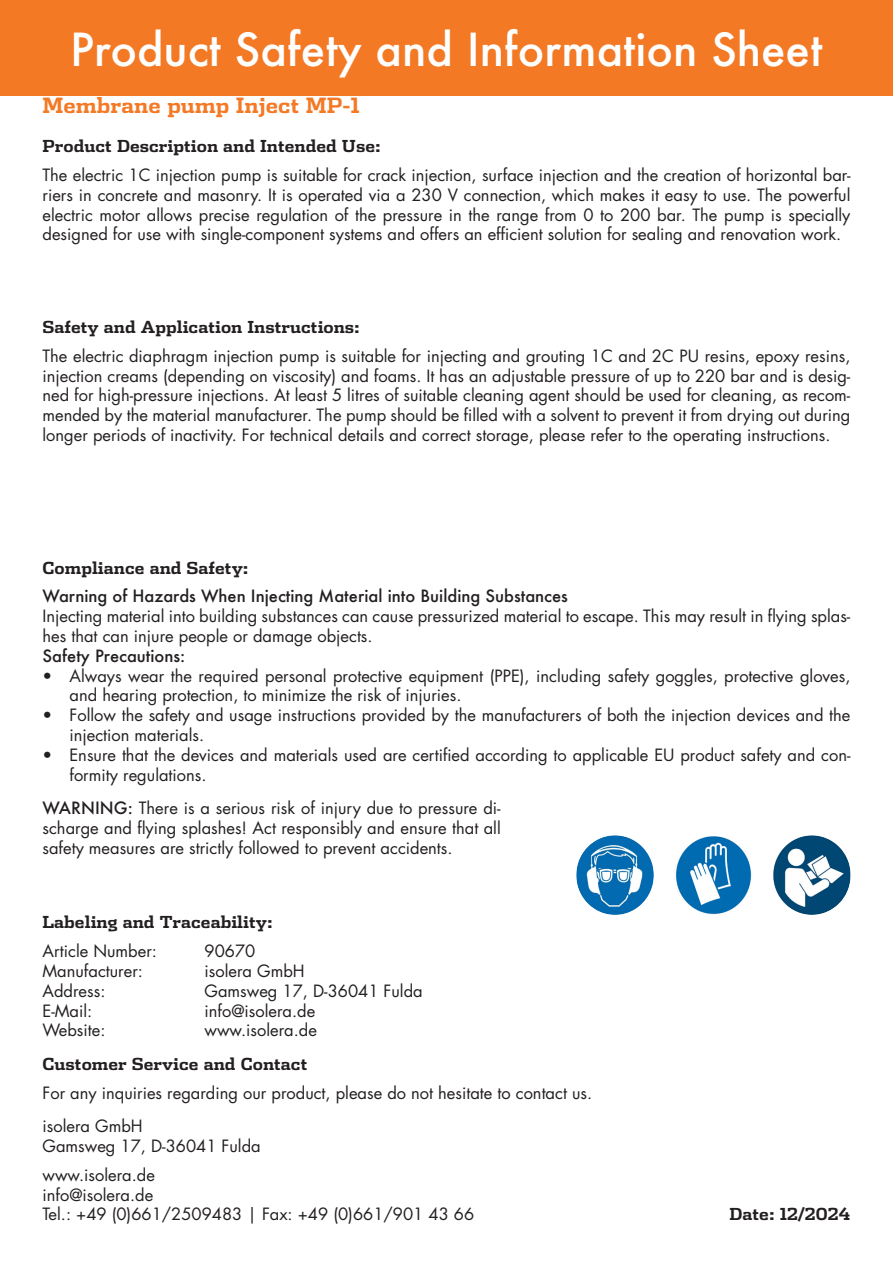
<style>
.page{position:relative;width:893px;height:1263px;background:#fff}
.page>*{position:absolute;margin:0;border:0;box-sizing:border-box;transform-origin:0 0}
.t1{font:500 44.25px "Futura";color:#fff}
.t2{font:700 21px "Dispatch";color:#f47925}
.t3{font:16.5px/19.8px "Futura Std";color:#231f20}
.t4{font:700 16.5px "Dispatch";color:#231f20}
.t5{font:500 16.5px "Futura";color:#231f20}
.s1{font-family:"Futura";font-weight:500}
</style>
<div class="page">
<div style="left:0;top:0;width:893px;height:96px;background:#f47925"></div>
<img style="left:576px;top:835px;width:78px;height:80px;border-radius:39px">
<img style="left:675px;top:835px;width:77px;height:80px;border-radius:39px">
<img style="left:773px;top:835px;width:77px;height:80px;border-radius:39px">
<h1 class="t1" style="left:70px;top:19px;width:754px">Product Safety and Information Sheet</h1>
<p class="t2" style="left:43px;top:91px;width:319px">Membrane pump Inject MP-1</p>
<p class="t4" style="left:43px;top:135px;width:340px">Product Description and Intended Use:</p>
<p class="t3" style="left:43px;top:165px;width:809px;text-align:justify">The electric 1C injection pump is suitable for crack injection, surface injection and the creation of horizontal bar&shy;riers in concrete and masonry. It is operated via a 230 V connection, which makes it easy to use. The powerful electric motor allows precise regulation of the pressure in the range from 0 to 200 bar. The pump is specially designed for use with single-component systems and offers an efficient solution for sealing and renovation work.</p>
<p class="t4" style="left:43px;top:316px;width:319px">Safety and Application Instructions:</p>
<p class="t3" style="left:43px;top:346px;width:809px;text-align:justify">The electric diaphragm injection pump is suitable for injecting and grouting 1C and 2C PU resins, epoxy resins, injection creams (depending on viscosity) and foams. It has an adjustable pressure of up to 220 bar and is desig&shy;ned for high-pressure injections. At least 5 litres of suitable cleaning agent should be used for cleaning, as recom&shy;mended by the material manufacturer. The pump should be filled with a solvent to prevent it from drying out during longer periods of inactivity. For technical details and correct storage, please refer to the operating instructions.</p>
<p class="t4" style="left:43px;top:556px;width:208px">Compliance and Safety:</p>
<p class="t5" style="left:43px;top:585px;width:527px">Warning of Hazards When Injecting Material into Building Substances</p>
<p class="t3" style="left:43px;top:606px;width:809px">Injecting material into building substances can cause pressurized material to escape. This may result in flying splas&shy;hes that can injure people or damage objects.</p>
<p class="t5" style="left:43px;top:644px;width:144px">Safety Precautions:</p>
<p class="t3" style="left:70px;top:666px;width:782px;text-indent:-27px">• Always wear the required personal protective equipment (PPE), including safety goggles, protective gloves, and hearing protection, to minimize the risk of injuries.</p>
<p class="t3" style="left:70px;top:705px;width:782px;text-indent:-27px">• Follow the safety and usage instructions provided by the manufacturers of both the injection devices and the injection materials.</p>
<p class="t3" style="left:70px;top:745px;width:782px;text-indent:-27px">• Ensure that the devices and materials used are certified according to applicable EU product safety and con&shy;formity regulations.</p>
<p class="t3" style="left:43px;top:798px;width:460px;text-align:justify"><span class="s1">WARNING:</span> There is a serious risk of injury due to pressure di&shy;scharge and flying splashes! Act responsibly and ensure that all safety measures are strictly followed to prevent accidents.</p>
<p class="t4" style="left:43px;top:911px;width:232px">Labeling and Traceability:</p>
<p class="t3" style="left:43px;top:941px;width:116px">Article Number:</p>
<p class="t3" style="left:205px;top:941px;width:52px">90670</p>
<p class="t3" style="left:43px;top:961px;width:102px">Manufacturer:</p>
<p class="t3" style="left:205px;top:961px;width:102px">isolera GmbH</p>
<p class="t3" style="left:43px;top:981px;width:64px">Address:</p>
<p class="t3" style="left:205px;top:981px;width:220px">Gamsweg 17, D-36041 Fulda</p>
<p class="t3" style="left:43px;top:1001px;width:51px">E-Mail:</p>
<p class="t3" style="left:205px;top:1001px;width:112px">info@isolera.de</p>
<p class="t3" style="left:43px;top:1021px;width:64px">Website:</p>
<p class="t3" style="left:205px;top:1021px;width:114px">www.isolera.de</p>
<p class="t4" style="left:43px;top:1052px;width:266px">Customer Service and Contact</p>
<p class="t3" style="left:43px;top:1076px;width:551px;line-height:33.5px">For any inquiries regarding our product, please do not hesitate to contact us. isolera GmbH</p>
<p class="t3" style="left:43px;top:1132px;width:220px;line-height:28.8px">Gamsweg 17, D-36041 Fulda www.isolera.de</p>
<p class="t3" style="left:43px;top:1185px;width:433px">info@isolera.de<br>Tel.: +49 (0)661/2509483 | Fax: +49 (0)661/901 43 66</p>
<p class="t4" style="left:729px;top:1203px;width:122px">Date: 12/2024</p>
</div>
